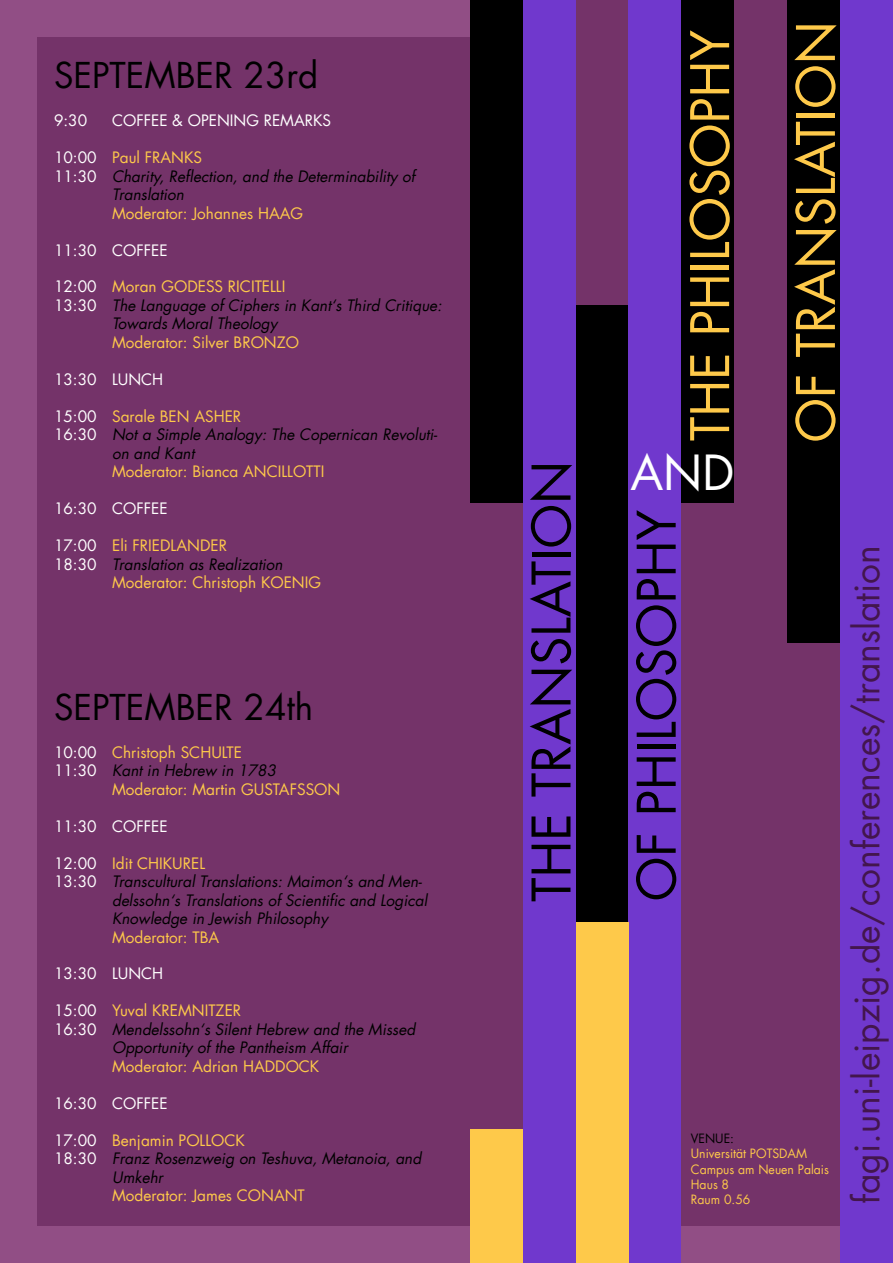
<style>
.page{position:relative;width:893px;height:1263px;background:#743369}
.page>*{position:absolute;margin:0;border:0;box-sizing:border-box;transform-origin:0 0}
.t1{font:51.75px "Futura Std";color:#000}
.t2{font:51.75px/105.8px "Futura Std";color:#fec94a}
.t3{font:47.1px "Futura Std";color:#fff}
.t4{font:35.4px "Futura Std";color:#43164d}
.t5{font:34.8px "Futura";color:#000}
.t6{font:italic 15.45px/18.5px "Futura";color:#000}
.t7{font:15.45px "Futura";color:#fec94a}
.t8{font:15.45px/18.5px "Futura";color:#fff}
.t9{font:12.6px/15.1px "Futura";color:#fec94a}
.t10{font:12.6px "Futura";color:#000}
</style>
<div class="page">
<div style="left:0;top:0;width:549px;height:36px;background:#914e85"></div>
<div style="left:0;top:1227px;width:893px;height:36px;background:#914e85"></div>
<div style="left:0;top:0;width:36px;height:1263px;background:#914e85"></div>
<div style="left:470px;top:0;width:53px;height:502px;background:#000"></div>
<div style="left:576px;top:305px;width:52px;height:618px;background:#000"></div>
<div style="left:681px;top:0;width:53px;height:502px;background:#000"></div>
<div style="left:787px;top:0;width:53px;height:642px;background:#000"></div>
<div style="left:523px;top:0;width:53px;height:1263px;background:#7038cd"></div>
<div style="left:628px;top:0;width:53px;height:1263px;background:#7038cd"></div>
<div style="left:840px;top:0;width:53px;height:1263px;background:#7038cd"></div>
<div style="left:576px;top:923px;width:52px;height:340px;background:#fec94a"></div>
<div style="left:470px;top:1129px;width:53px;height:134px;background:#fec94a"></div>
<h3 class="t5" style="left:54px;top:53px;width:266px">SEPTEMBER 23rd</h3>
<p class="t8" style="left:112px;top:111px;width:221px">COFFEE &amp; OPENING REMARKS</p>
<p class="t7" style="left:112px;top:148px;width:92px">Paul FRANKS</p>
<p class="t6" style="left:112px;top:167px;width:305px">Charity, Reflection, and the Determinability of<br>Translation</p>
<p class="t7" style="left:112px;top:203px;width:193px">Moderator: Johannes HAAG</p>
<p class="t8" style="left:112px;top:241px;width:57px">COFFEE</p>
<p class="t7" style="left:112px;top:277px;width:175px">Moran GODESS RICITELLI</p>
<p class="t6" style="left:112px;top:296px;width:331px">The Language of Ciphers in Kant‘s Third Critique:<br>Towards Moral Theology</p>
<p class="t7" style="left:112px;top:332px;width:188px">Moderator: Silver BRONZO</p>
<p class="t8" style="left:112px;top:370px;width:53px">LUNCH</p>
<p class="t7" style="left:112px;top:406px;width:131px">Sarale BEN ASHER</p>
<p class="t6" style="left:112px;top:425px;width:327px">Not a Simple Analogy: The Copernican Revoluti&shy;on and Kant</p>
<p class="t7" style="left:112px;top:462px;width:214px">Moderator: Bianca ANCILLOTTI</p>
<p class="t8" style="left:112px;top:499px;width:57px">COFFEE</p>
<p class="t7" style="left:112px;top:535px;width:116px">Eli FRIEDLANDER</p>
<p class="t6" style="left:112px;top:555px;width:172px">Translation as Realization</p>
<p class="t7" style="left:112px;top:572px;width:210px">Moderator: Christoph KOENIG</p>
<p class="t8" style="left:54px;top:111px;width:35px">9:30</p>
<p class="t8" style="left:54px;top:148px;width:44px">10:00<br>11:30</p>
<p class="t8" style="left:54px;top:241px;width:44px">11:30</p>
<p class="t8" style="left:54px;top:278px;width:44px">12:00<br>13:30</p>
<p class="t8" style="left:54px;top:370px;width:44px">13:30</p>
<p class="t8" style="left:54px;top:407px;width:44px">15:00<br>16:30</p>
<p class="t8" style="left:54px;top:499px;width:44px">16:30</p>
<p class="t8" style="left:54px;top:536px;width:44px">17:00<br>18:30</p>
<h3 class="t5" style="left:54px;top:685px;width:261px">SEPTEMBER 24th</h3>
<p class="t7" style="left:112px;top:742px;width:131px">Christoph SCHULTE</p>
<p class="t6" style="left:112px;top:761px;width:166px">Kant in Hebrew in 1783</p>
<p class="t7" style="left:112px;top:779px;width:230px">Moderator: Martin GUSTAFSSON</p>
<p class="t8" style="left:112px;top:817px;width:57px">COFFEE</p>
<p class="t7" style="left:112px;top:853px;width:95px">Idit CHIKUREL</p>
<p class="t6" style="left:112px;top:872px;width:317px">Transcultural Translations: Maimon‘s and Men&shy;delssohn‘s Translations of Scientific and Logical<br>Knowledge in Jewish Philosophy</p>
<p class="t7" style="left:112px;top:927px;width:109px">Moderator: TBA</p>
<p class="t8" style="left:112px;top:965px;width:53px">LUNCH</p>
<p class="t7" style="left:112px;top:1001px;width:131px">Yuval KREMNITZER</p>
<p class="t6" style="left:112px;top:1020px;width:305px">Mendelssohn‘s Silent Hebrew and the Missed<br>Opportunity of the Pantheism Affair</p>
<p class="t7" style="left:112px;top:1056px;width:209px">Moderator: Adrian HADDOCK</p>
<p class="t8" style="left:112px;top:1094px;width:57px">COFFEE</p>
<p class="t7" style="left:112px;top:1130px;width:134px">Benjamin POLLOCK</p>
<p class="t6" style="left:112px;top:1149px;width:311px">Franz Rosenzweig on Teshuva, Metanoia, and<br>Umkehr</p>
<p class="t7" style="left:112px;top:1185px;width:194px">Moderator: James CONANT</p>
<p class="t8" style="left:54px;top:743px;width:44px">10:00<br>11:30</p>
<p class="t8" style="left:54px;top:817px;width:44px">11:30</p>
<p class="t8" style="left:54px;top:854px;width:44px">12:00<br>13:30</p>
<p class="t8" style="left:54px;top:965px;width:44px">13:30</p>
<p class="t8" style="left:54px;top:1002px;width:44px">15:00<br>16:30</p>
<p class="t8" style="left:54px;top:1094px;width:44px">16:30</p>
<p class="t8" style="left:54px;top:1131px;width:44px">17:00<br>18:30</p>
<h1 class="t1" style="left:518px;top:902px;width:442px;rotate:-90deg">THE TRANSLATION</h1>
<h1 class="t2" style="left:658px;top:443px;width:423px;rotate:-90deg">THE PHILOSOPHY<br>OF TRANSLATION</h1>
<h2 class="t3" style="left:630px;top:443px;width:106px">AND</h2>
<h1 class="t1" style="left:624px;top:901px;width:393px;rotate:-90deg">OF PHILOSOPHY</h1>
<p class="t10" style="left:691px;top:1131px;width:45px">VENUE:</p>
<p class="t9" style="left:691px;top:1146px;width:140px">Universität POTSDAM<br>Campus am Neuen Palais<br>Haus 8<br>Raum 0.56</p>
<h3 class="t4" style="left:844px;top:1204px;width:660px;rotate:-90deg">fagi.uni-leipzig.de/conferences/translation</h3>
</div>
